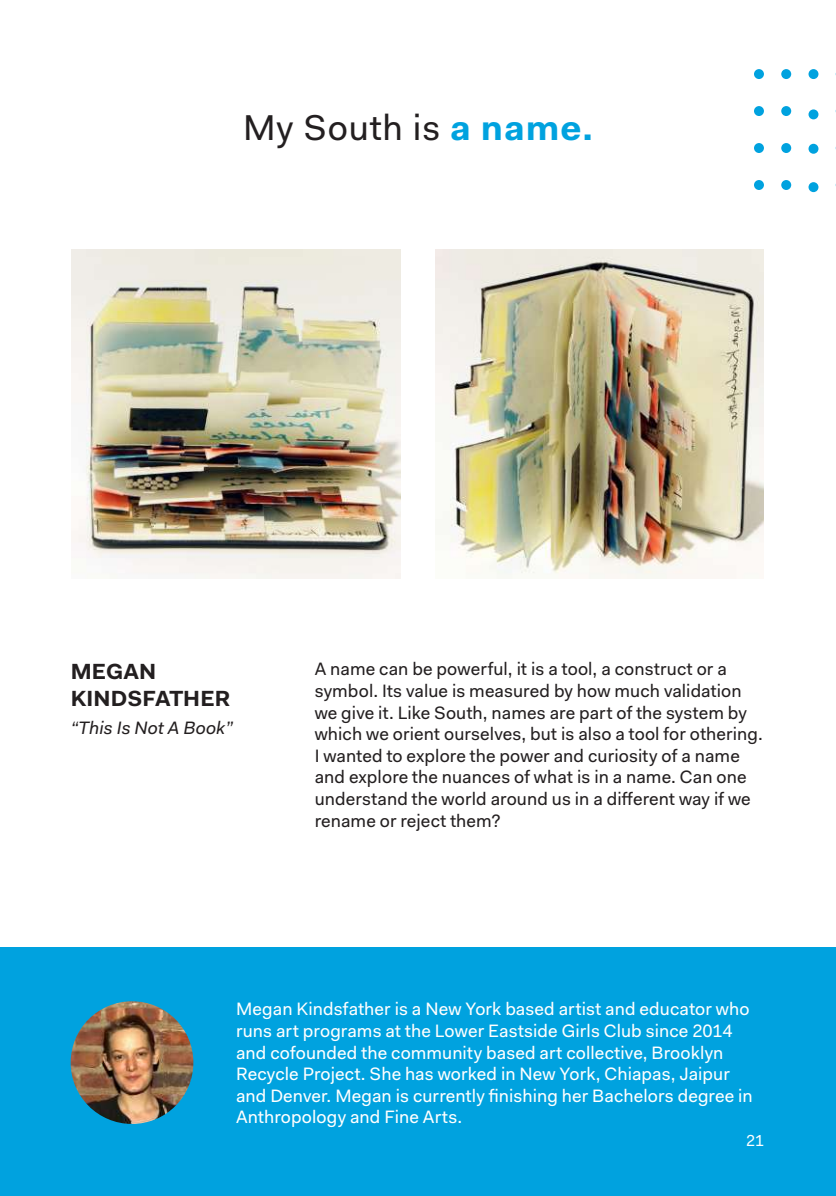
<style>
.page{position:relative;width:836px;height:1196px;background:#fff}
.page>*{position:absolute;margin:0;border:0;box-sizing:border-box;transform-origin:0 0}
.t1{font:36px "Fakt Pro";letter-spacing:.025em;color:#231f20}
.t2{font:700 22px/26.4px "Fakt Pro";letter-spacing:.005em;color:#231f20}
.t3{font:18px/21.6px "Fakt Pro";letter-spacing:.01em;color:#231f20}
.t4{font:18px/21.6px "Fakt Pro";letter-spacing:.01em;color:#fff}
.t5{font:italic 18px "Fakt Pro";letter-spacing:.005em;color:#231f20}
.t6{font:16px "Fakt Pro";color:#fff}
.s1{font-weight:700;color:#00a2df}
</style>
<div class="page">
<div style="left:0;top:946px;width:835px;height:249px;background:#00a2df"></div>
<img style="left:435px;top:250px;width:328px;height:328px">
<div style="left:808px;top:69px;width:10px;height:10px;background:#00a2df;border-radius:50%"></div>
<div style="left:808px;top:109px;width:10px;height:10px;background:#00a2df;border-radius:50%"></div>
<div style="left:808px;top:144px;width:10px;height:10px;background:#00a2df;border-radius:50%"></div>
<div style="left:808px;top:182px;width:10px;height:10px;background:#00a2df;border-radius:50%"></div>
<div style="left:753px;top:69px;width:10px;height:10px;background:#00a2df;border-radius:50%"></div>
<div style="left:753px;top:106px;width:10px;height:10px;background:#00a2df;border-radius:50%"></div>
<div style="left:753px;top:143px;width:10px;height:10px;background:#00a2df;border-radius:50%"></div>
<div style="left:753px;top:180px;width:10px;height:10px;background:#00a2df;border-radius:50%"></div>
<div style="left:781px;top:69px;width:9px;height:10px;background:#00a2df;border-radius:50%"></div>
<div style="left:781px;top:106px;width:9px;height:10px;background:#00a2df;border-radius:50%"></div>
<div style="left:781px;top:143px;width:9px;height:10px;background:#00a2df;border-radius:50%"></div>
<div style="left:781px;top:180px;width:9px;height:10px;background:#00a2df;border-radius:50%"></div>
<img style="left:72px;top:250px;width:328px;height:328px">
<img style="left:71px;top:1001px;width:122px;height:122px;border-radius:61px">
<h1 class="t1" style="left:243px;top:103px;width:351px">My South is <span class="s1">a name.</span></h1>
<p class="t2" style="left:71px;top:658px;width:161px">MEGAN<br>KINDSFATHER</p>
<p class="t5" style="left:71px;top:715px;width:164px">“This Is Not A Book”</p>
<p class="t3" style="left:314px;top:658px;width:449px">A name can be powerful, it is a tool, a construct or a symbol. Its value is measured by how much validation we give it. Like South, names are part of the system by which we orient ourselves, but is also a tool for othering.<br>I wanted to explore the power and curiosity of a name and explore the nuances of what is in a name. Can one understand the world around us in a different way if we rename or reject them?</p>
<p class="t4" style="left:236px;top:998px;width:518px">Megan Kindsfather is a New York based artist and educator who runs art programs at the Lower Eastside Girls Club since 2014 and cofounded the community based art collective, Brooklyn Recycle Project. She has worked in New York, Chiapas, Jaipur and Denver. Megan is currently finishing her Bachelors degree in Anthropology and Fine Arts.</p>
<p class="t6" style="left:745px;top:1129px;width:20px">21</p>
</div>
